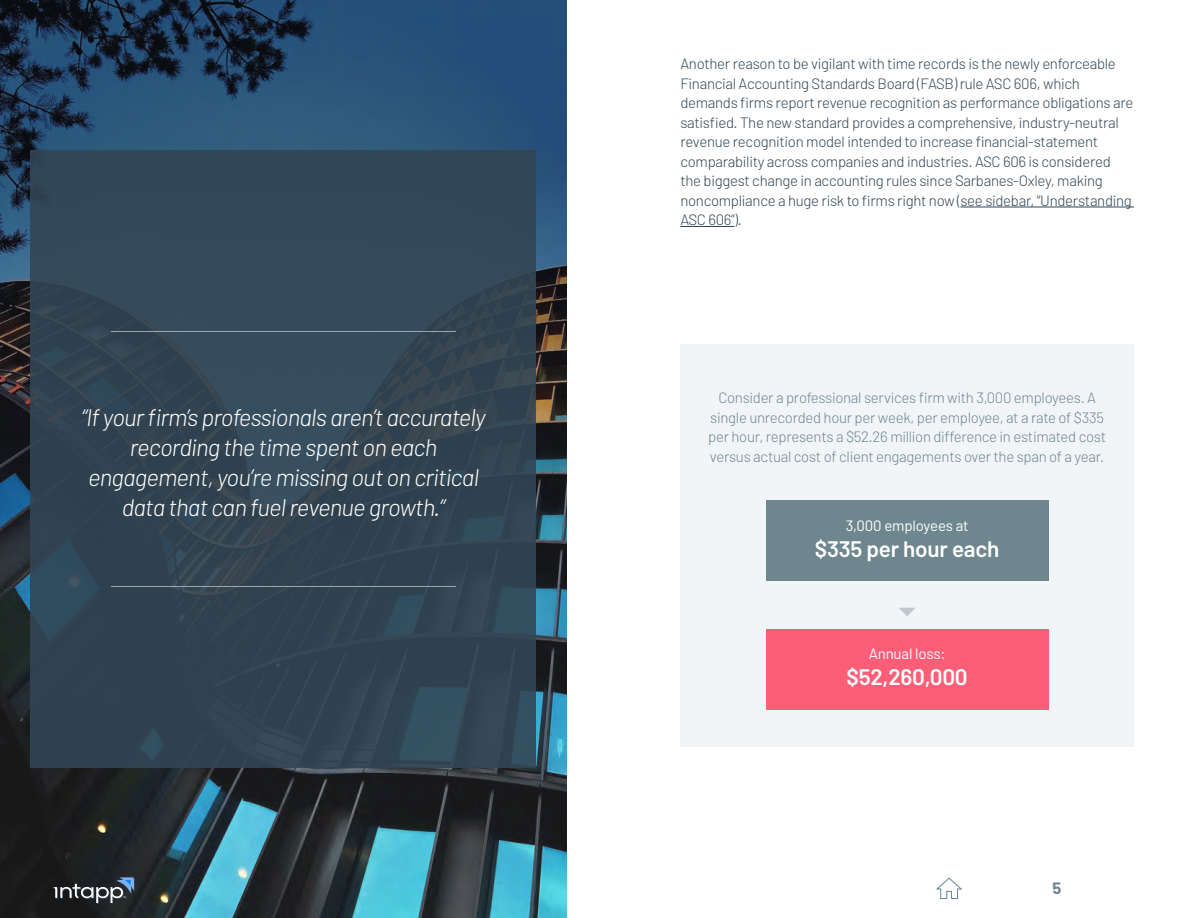
<style>
.page{position:relative;width:1188px;height:918px;background:#fff}
.page>*{position:absolute;margin:0;border:0;box-sizing:border-box;transform-origin:0 0}
.quote{font:italic 300 24px/30px "Barlow";letter-spacing:-.03em;color:#fff;text-align:center}
.body{font:600 22.5px "Barlow";letter-spacing:-.01em;color:#fff}
.t1{font:700 16.5px "Barlow";color:#6d8690}
.body-2{font:300 15px/19.5px "Barlow";letter-spacing:-.02em;color:#334553}
.bullets{font:300 15px/19.5px "Barlow";letter-spacing:-.02em;color:#6e878f;text-align:center}
.body-3{font:15px "Barlow";letter-spacing:-.01em;color:#fff}
</style>
<div class="page">
<svg style="left:0;top:0;width:567px;height:918px;background:#284458"></svg>
<svg style="left:936px;top:877px;width:27px;height:22px"></svg>
<div style="left:680px;top:345px;width:454px;height:402px;background:#f2f5f7"></div>
<div style="left:766px;top:500px;width:282px;height:81px;background:#6e878f"></div>
<div style="left:766px;top:629px;width:282px;height:81px;background:#fc5e78"></div>
<svg style="left:899px;top:608px;width:16px;height:8px"></svg>
<hr style="left:960px;top:207px;width:174px;height:1px;background:#334553">
<hr style="left:680px;top:226px;width:55px;height:1px;background:#334553">
<svg style="left:53px;top:877px;width:81px;height:27px;background:#464c53"></svg>
<div style="left:31px;top:150px;width:505px;height:618px;background:#324655"></div>
<hr style="left:111px;top:331px;width:345px;height:1px;background:#d0d8de">
<hr style="left:111px;top:586px;width:345px;height:1px;background:#d0d8de">
<p class="quote" style="left:81px;top:402px;width:406px">“If your firm’s professionals aren’t accurately recording the time spent on each engagement, you’re missing out on critical data that can fuel revenue growth.”</p>
<p class="body-2" style="left:680px;top:53px;width:454px">Another reason to be vigilant with time records is the newly enforceable Financial Accounting Standards Board (FASB) rule ASC 606, which demands firms report revenue recognition as performance obligations are satisfied. The new standard provides a comprehensive, industry-neutral revenue recognition model intended to increase financial-statement comparability across companies and industries. ASC 606 is considered the biggest change in accounting rules since Sarbanes-Oxley, making noncompliance a huge risk to firms right now (see sidebar, “Understanding ASC 606”).</p>
<p class="bullets" style="left:708px;top:388px;width:399px">Consider a professional services firm with 3,000 employees. A single unrecorded hour per week, per employee, at a rate of $335 per hour, represents a $52.26 million difference in estimated cost versus actual cost of client engagements over the span of a year.</p>
<p class="body-3" style="left:846px;top:517px;width:125px">3,000 employees at</p>
<p class="body" style="left:815px;top:535px;width:186px">$335 per hour each</p>
<p class="body-3" style="left:869px;top:644px;width:78px">Annual loss:</p>
<p class="body" style="left:847px;top:663px;width:123px">$52,260,000</p>
<p class="t1" style="left:1053px;top:878px;width:10px">5</p>
</div>
